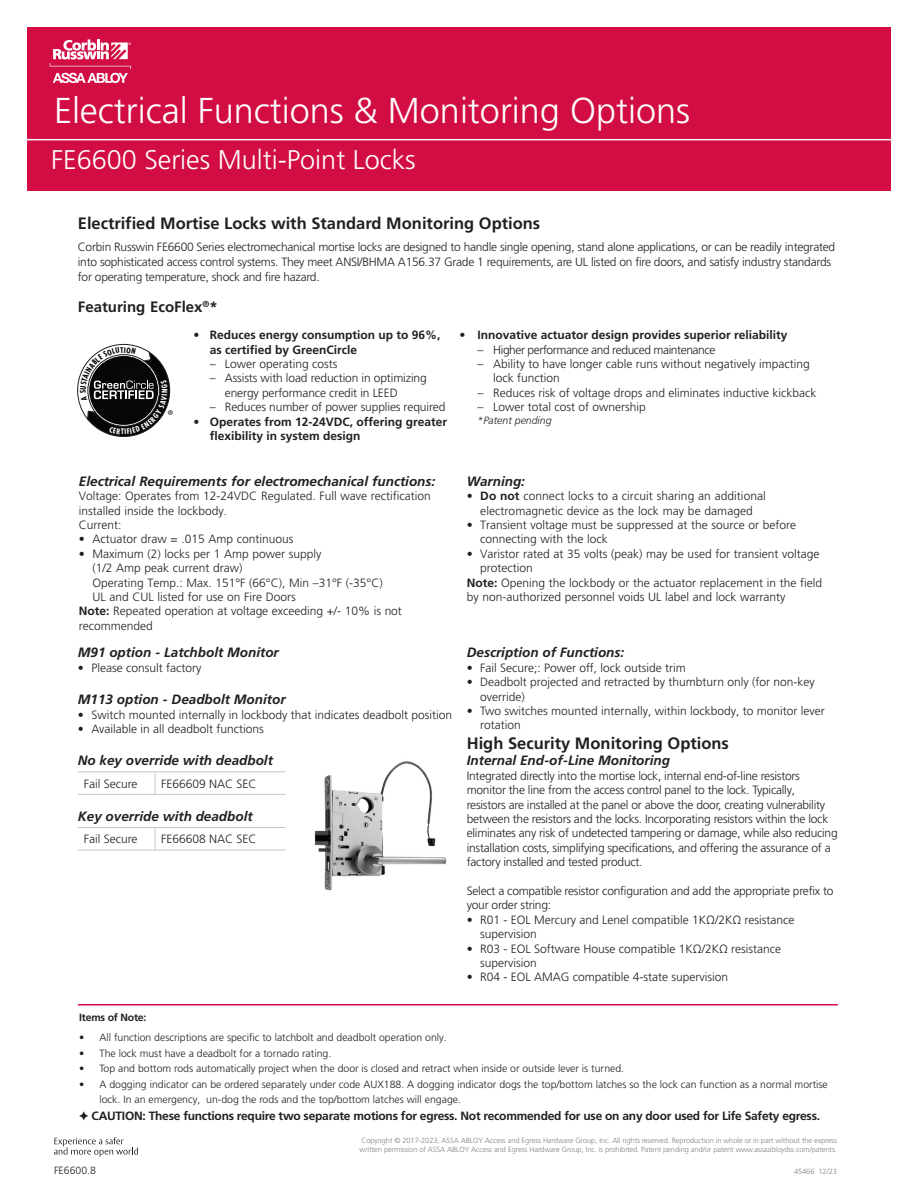
<style>
.page{position:relative;width:918px;height:1188px;background:#fff}
.page>*{position:absolute;margin:0;border:0;box-sizing:border-box;transform-origin:0 0}
.Page_Title__Right_Page{font:300 36px "Frutiger LT Pro";color:#fff}
.t1{font:300 27px "Frutiger LT Pro";color:#fff}
.Heading_1__SPAN{font:700 16.5px "Frutiger LT Pro";color:#231f20}
.Bullet_1{font:700 16.5px "Frutiger LT Pro";color:#231f20}
._1_Line_header{font:700 15px "Frutiger LT Pro";color:#231f20}
.t2{font:500 14.4px "Helvetica Neue";color:#231f20}
.Bullet_1-2{font:italic 700 13.5px "Frutiger LT Pro";color:#231f20}
.Heading_2{font:italic 700 13.5px "Frutiger LT Pro";color:#231f20}
.Bulleted_Text_8pt{font:italic 700 13.5px "Frutiger LT Pro";color:#231f20}
._1_Line_header-2{font:italic 700 13.5px "Frutiger LT Pro";color:#231f20}
.Body{font:300 12px/14.4px "Frutiger LT Pro";letter-spacing:-.02em;color:#231f20}
.Bulleted_Text_8pt-2{font:300 12px/14.4px "Frutiger LT Pro";color:#231f20}
.Body-2{font:300 12px/14.4px "Frutiger LT Pro";color:#231f20}
.Bullet_1-3{font:300 12px/14.4px "Frutiger LT Pro";color:#231f20}
.Chart_Copy{font:700 12px/14.4px "Frutiger LT Pro";color:#231f20}
.Body-3{font:700 12px "Frutiger LT Pro";letter-spacing:-.02em;color:#231f20}
.Body-4{font:700 12px/14.4px "Frutiger LT Pro";color:#231f20}
.t3{font:300 10.5px/14.4px "Frutiger LT Pro";color:#231f20}
.t4{font:italic 300 10.5px "Frutiger LT Pro";color:#231f20}
.Body-5{font:700 10.5px "Frutiger LT Pro";letter-spacing:-.02em;color:#231f20}
.t5{font:300 7.5px/9px "Frutiger LT Pro";letter-spacing:-.01em;color:#808285}
.s1{font-weight:700}
</style>
<div class="page">
<div style="left:27px;top:27px;width:864px;height:164px;background:#d20d44"></div>
<hr style="left:0;top:139px;width:918px;height:1px;background:#fff">
<svg style="left:50px;top:39px;width:81px;height:44px"></svg>
<svg style="left:54px;top:1137px;width:84px;height:20px"></svg>
<hr style="left:78px;top:771px;width:77px;height:1px;background:#c7c8ca">
<hr style="left:155px;top:771px;width:131px;height:1px;background:#c7c8ca">
<svg style="left:155px;top:772px;width:1px;height:22px"></svg>
<hr style="left:78px;top:794px;width:77px;height:1px;background:#c7c8ca">
<hr style="left:155px;top:794px;width:131px;height:1px;background:#c7c8ca">
<hr style="left:78px;top:827px;width:77px;height:1px;background:#c7c8ca">
<hr style="left:155px;top:827px;width:131px;height:1px;background:#c7c8ca">
<svg style="left:155px;top:828px;width:1px;height:22px"></svg>
<hr style="left:78px;top:850px;width:77px;height:1px;background:#c7c8ca">
<hr style="left:155px;top:850px;width:131px;height:1px;background:#c7c8ca">
<img style="left:314px;top:761px;width:133px;height:130px">
<hr style="left:78px;top:1004px;width:760px;height:2px;background:#d20d44">
<svg style="left:77px;top:344px;width:93px;height:93px"></svg>
<p class="Page_Title__Right_Page" style="left:54px;top:90px;width:638px">Electrical Functions &amp; Monitoring Options</p>
<h1 class="Page_Title__Right_Page" style="left:57px;top:92px;width:148px">Funct ons</h1>
<h2 class="t1" style="left:51px;top:144px;width:366px">FE6600 Series Multi-Point Locks</h2>
<h2 class="t1" style="left:57px;top:144px;width:161px">FE6600 Series</h2>
<p class="Heading_1__SPAN" style="left:78px;top:213px;width:464px">Electrified Mortise Locks with Standard Monitoring Options</p>
<p class="Body" style="left:78px;top:239px;width:759px;line-height:15px">Corbin Russwin FE6600 Series electromechanical mortise locks are designed to handle single opening, stand alone applications, or can be readily integrated into sophisticated access control systems. They meet ANSI/BHMA A156.37 Grade 1 requirements, are UL listed on fire doors, and satisfy industry standards for operating temperature, shock and fire hazard.</p>
<p class="_1_Line_header" style="left:78px;top:298px;width:141px">Featuring EcoFlex<sup>®</sup>*</p>
<p class="t2" style="left:167px;top:407px;width:8px">®</p>
<p class="Body-4" style="left:210px;top:328px;width:232px;text-indent:-16px">• Reduces energy consumption up to 96%, as certified by GreenCircle</p>
<p class="Body-2" style="left:210px;top:357px;width:129px">– Lower operating costs</p>
<p class="Body" style="left:225px;top:371px;width:203px;text-indent:-15px">– Assists with load reduction in optimizing energy performance credit in LEED</p>
<p class="Body" style="left:210px;top:400px;width:237px">– Reduces number of power supplies required</p>
<p class="Chart_Copy" style="left:210px;top:414px;width:239px;text-indent:-16px">• Operates from 12-24VDC, offering greater flexibility in system design</p>
<p class="Chart_Copy" style="left:459px;top:328px;width:330px">• Innovative actuator design provides superior reliability</p>
<p class="Body" style="left:477px;top:342px;width:239px">– Higher performance and reduced maintenance</p>
<p class="Body-2" style="left:493px;top:357px;width:318px;text-indent:-16px">– Ability to have longer cable runs without negatively impacting lock function</p>
<p class="Body-2" style="left:477px;top:385px;width:341px">– Reduces risk of voltage drops and eliminates inductive kickback</p>
<p class="Body-2" style="left:477px;top:400px;width:170px">– Lower total cost of ownership</p>
<p class="t4" style="left:477px;top:414px;width:76px">*Patent pending</p>
<p class="Bulleted_Text_8pt" style="left:79px;top:473px;width:358px">Electrical Requirements for electromechanical functions:</p>
<p class="Bulleted_Text_8pt-2" style="left:79px;top:489px;width:353px">Voltage: Operates from 12-24VDC Regulated. Full wave rectification installed inside the lockbody.</p>
<p class="Bulleted_Text_8pt-2" style="left:79px;top:518px;width:44px">Current:</p>
<p class="Bulleted_Text_8pt-2" style="left:79px;top:532px;width:216px">• Actuator draw = .015 Amp continuous</p>
<p class="Bulleted_Text_8pt-2" style="left:92px;top:546px;width:231px;text-indent:-14px">• Maximum (2) locks per 1 Amp power supply (1/2 Amp peak current draw)</p>
<p class="Bulleted_Text_8pt-2" style="left:92px;top:575px;width:292px">Operating Temp.: Max. 151°F (66°C), Min –31°F (-35°C)</p>
<p class="Bulleted_Text_8pt-2" style="left:92px;top:590px;width:205px">UL and CUL listed for use on Fire Doors</p>
<p class="Bulleted_Text_8pt-2" style="left:79px;top:604px;width:325px"><span class="s1">Note:</span> Repeated operation at voltage exceeding +/- 10% is not recommended</p>
<p class="Bullet_1-2" style="left:78px;top:645px;width:203px">M91 option - Latchbolt Monitor</p>
<p class="Body-2" style="left:78px;top:661px;width:125px">• Please consult factory</p>
<p class="Heading_2" style="left:78px;top:692px;width:209px">M113 option - Deadbolt Monitor</p>
<p class="Body-2" style="left:78px;top:707px;width:376px">• Switch mounted internally in lockbody that indicates deadbolt position</p>
<p class="Body-2" style="left:78px;top:722px;width:187px">• Available in all deadbolt functions</p>
<p class="Bullet_1-2" style="left:78px;top:753px;width:197px">No key override with deadbolt</p>
<p class="Bullet_1-3" style="left:84px;top:776px;width:55px">Fail Secure</p>
<p class="Bullet_1-3" style="left:161px;top:776px;width:97px">FE66609 NAC SEC</p>
<p class="Bullet_1-2" style="left:78px;top:809px;width:176px">Key override with deadbolt</p>
<p class="Bullet_1-3" style="left:84px;top:832px;width:55px">Fail Secure</p>
<p class="Bullet_1-3" style="left:161px;top:832px;width:97px">FE66608 NAC SEC</p>
<p class="_1_Line_header-2" style="left:467px;top:473px;width:60px">Warning:</p>
<p class="Bulleted_Text_8pt-2" style="left:467px;top:489px;width:301px;text-align:center">• <span class="s1">Do not</span> connect locks to a circuit sharing an additional electromagnetic device as the lock may be damaged</p>
<p class="Bulleted_Text_8pt-2" style="left:480px;top:518px;width:317px;text-indent:-14px">• Transient voltage must be suppressed at the source or before connecting with the lock</p>
<p class="Bulleted_Text_8pt-2" style="left:480px;top:546px;width:341px;text-indent:-14px">• Varistor rated at 35 volts (peak) may be used for transient voltage protection</p>
<p class="Bulleted_Text_8pt-2" style="left:467px;top:575px;width:357px"><span class="s1">Note:</span> Opening the lockbody or the actuator replacement in the field by non-authorized personnel voids UL label and lock warranty</p>
<p class="Bullet_1-2" style="left:467px;top:645px;width:159px">Description of Functions:</p>
<p class="Bullet_1-3" style="left:467px;top:661px;width:221px">• Fail Secure;: Power off, lock outside trim</p>
<p class="Bullet_1-3" style="left:480px;top:675px;width:336px;text-indent:-14px">• Deadbolt projected and retracted by thumbturn only (for non-key override)</p>
<p class="Bullet_1-3" style="left:480px;top:704px;width:346px;text-indent:-14px">• Two switches mounted internally, within lockbody, to monitor lever rotation</p>
<p class="Bullet_1" style="left:467px;top:734px;width:264px">High Security Monitoring Options</p>
<p class="Heading_2" style="left:467px;top:753px;width:205px">Internal End-of-Line Monitoring</p>
<p class="Body" style="left:467px;top:769px;width:372px">Integrated directly into the mortise lock, internal end-of-line resistors monitor the line from the access control panel to the lock. Typically,<br>resistors are installed at the panel or above the door, creating vulnerability between the resistors and the locks. Incorporating resistors within the lock eliminates any risk of undetected tampering or damage, while also reducing installation costs, simplifying specifications, and offering the assurance of a factory installed and tested product.</p>
<p class="Body" style="left:467px;top:884px;width:368px">Select a compatible resistor configuration and add the appropriate prefix to your order string:</p>
<p class="Body-2" style="left:480px;top:913px;width:316px;text-indent:-14px">• R01 - EOL Mercury and Lenel compatible 1KΩ/2KΩ resistance supervision</p>
<p class="Body-2" style="left:480px;top:941px;width:302px;text-indent:-14px">• R03 - EOL Software House compatible 1KΩ/2KΩ resistance supervision</p>
<p class="Body-2" style="left:467px;top:970px;width:263px">• R04 - EOL AMAG compatible 4-state supervision</p>
<p class="Body-5" style="left:79px;top:1011px;width:69px">Items of Note:</p>
<p class="t3" style="left:79px;top:1030px;width:369px">• All function descriptions are specific to latchbolt and deadbolt operation only.</p>
<p class="t3" style="left:79px;top:1046px;width:254px">• The lock must have a deadbolt for a tornado rating.</p>
<p class="t3" style="left:79px;top:1062px;width:546px">• Top and bottom rods automatically project when the door is closed and retract when inside or outside lever is turned.</p>
<p class="t3" style="left:99px;top:1078px;width:730px;text-indent:-20px">• A dogging indicator can be ordered separately under code AUX188. A dogging indicator dogs the top/bottom latches so the lock can function as a normal mortise lock. In an emergency, un-dog the rods and the top/bottom latches will engage.</p>
<p class="Body-3" style="left:79px;top:1109px;width:742px">✦ CAUTION: These functions require two separate motions for egress. Not recommended for use on any door used for Life Safety egress.</p>
<p class="t5" style="left:360px;top:1136px;width:479px">Copyright © 2017-2023, ASSA ABLOY Access and Egress Hardware Group, Inc. All rights reserved. Reproduction in whole or in part without the express written permission of ASSA ABLOY Access and Egress Hardware Group, Inc. is prohibited. Patent pending and/or patent www.assaabloydss.com/patents.</p>
<p class="t3" style="left:54px;top:1163px;width:44px">FE6600.8</p>
<p class="t5" style="left:794px;top:1167px;width:44px">45466 12/23</p>
</div>
